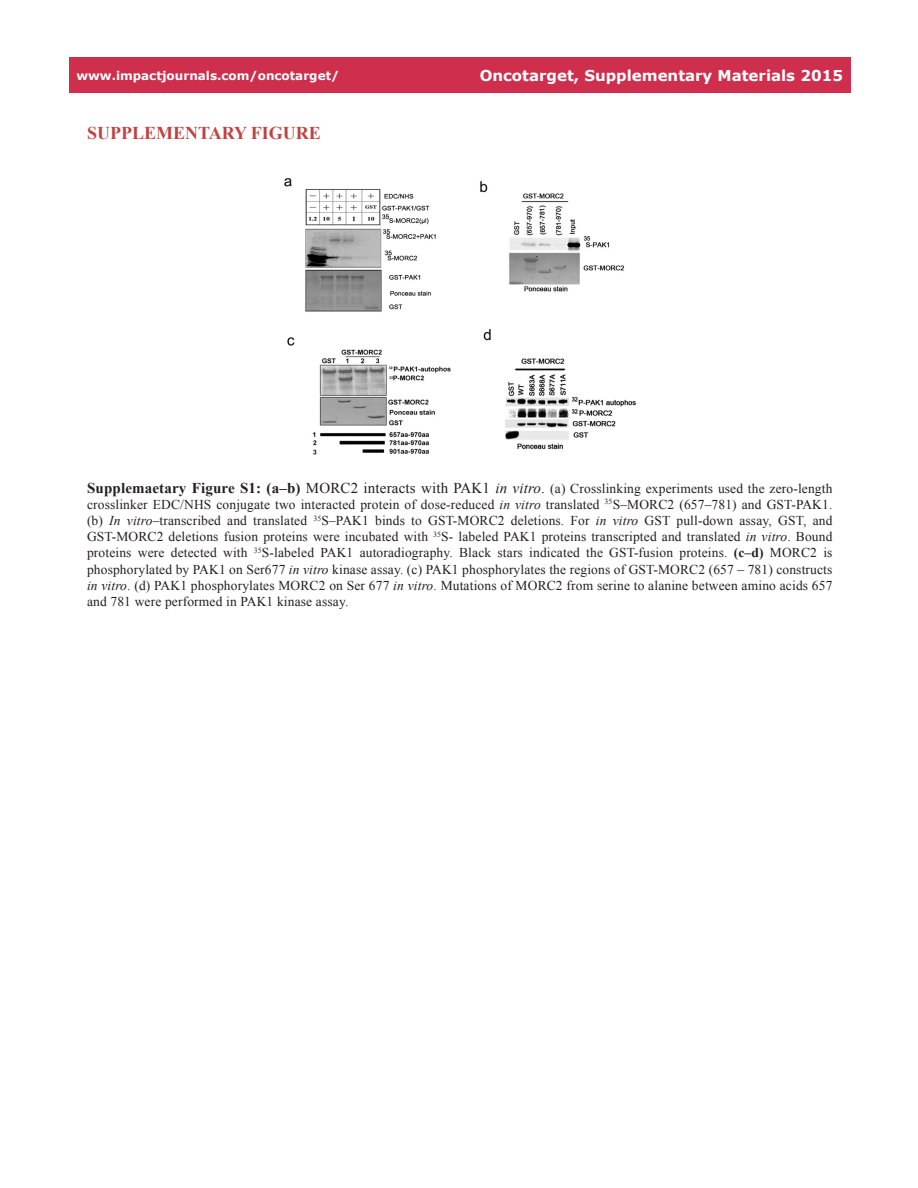
<style>
.page{position:relative;width:918px;height:1188px;background:#fff}
.page>*{position:absolute;margin:0;border:0;box-sizing:border-box;transform-origin:0 0}
.t1{font:700 18px "Times New Roman";color:#c24141}
.t2{font:700 15px "Verdana";color:#fff}
.FigureText{font:13.5px/16.2px "Times New Roman";letter-spacing:.01em;color:#231f20;text-align:justify}
.t3{font:700 12px "Verdana";color:#fff}
.s1{font-weight:700;font-size:15px}
.s2{font-size:15px}
.s3{font-style:italic;font-size:15px}
.s4{font-style:italic}
.s5{font-weight:700}
</style>
<div class="page">
<div style="left:69px;top:57px;width:781px;height:36px;background:#cf2e4c"></div>
<img style="left:284px;top:178px;width:351px;height:277px">
<p class="t3" style="left:76px;top:67px;width:264px">www.impactjournals.com/oncotarget/</p>
<p class="t2" style="left:480px;top:65px;width:365px">Oncotarget, Supplementary Materials 2015</p>
<p class="t1" style="left:87px;top:120px;width:235px">SUPPLEMENTARY FIGURE</p>
<p class="FigureText" style="left:87px;top:480px;width:747px"><span class="s1">Supplemaetary Figure S1: (a–b)</span> <span class="s2">MORC2 interacts with PAK1</span> <span class="s3">in vitro</span><span class="s2">.</span> (a) Crosslinking experiments used the zero-length crosslinker EDC/NHS conjugate two interacted protein of dose-reduced <span class="s4">in vitro</span> translated <sup>35</sup>S–MORC2 (657–781) and GST-PAK1. (b) <span class="s4">In vitro</span>–transcribed and translated <sup>35</sup>S–PAK1 binds to GST-MORC2 deletions. For <span class="s4">in vitro</span> GST pull-down assay, GST, and GST-MORC2 deletions fusion proteins were incubated with <sup>35</sup>S- labeled PAK1 proteins transcripted and translated <span class="s4">in vitro</span>. Bound proteins were detected with <sup>35</sup>S-labeled PAK1 autoradiography. Black stars indicated the GST-fusion proteins. <span class="s5">(c–d)</span> MORC2 is phosphorylated by PAK1 on Ser677 <span class="s4">in vitro</span> kinase assay. (c) PAK1 phosphorylates the regions of GST-MORC2 (657 – 781) constructs <span class="s4">in vitro</span>. (d) PAK1 phosphorylates MORC2 on Ser 677 <span class="s4">in vitro</span>. Mutations of MORC2 from serine to alanine between amino acids 657 and 781 were performed in PAK1 kinase assay.</p>
</div>
